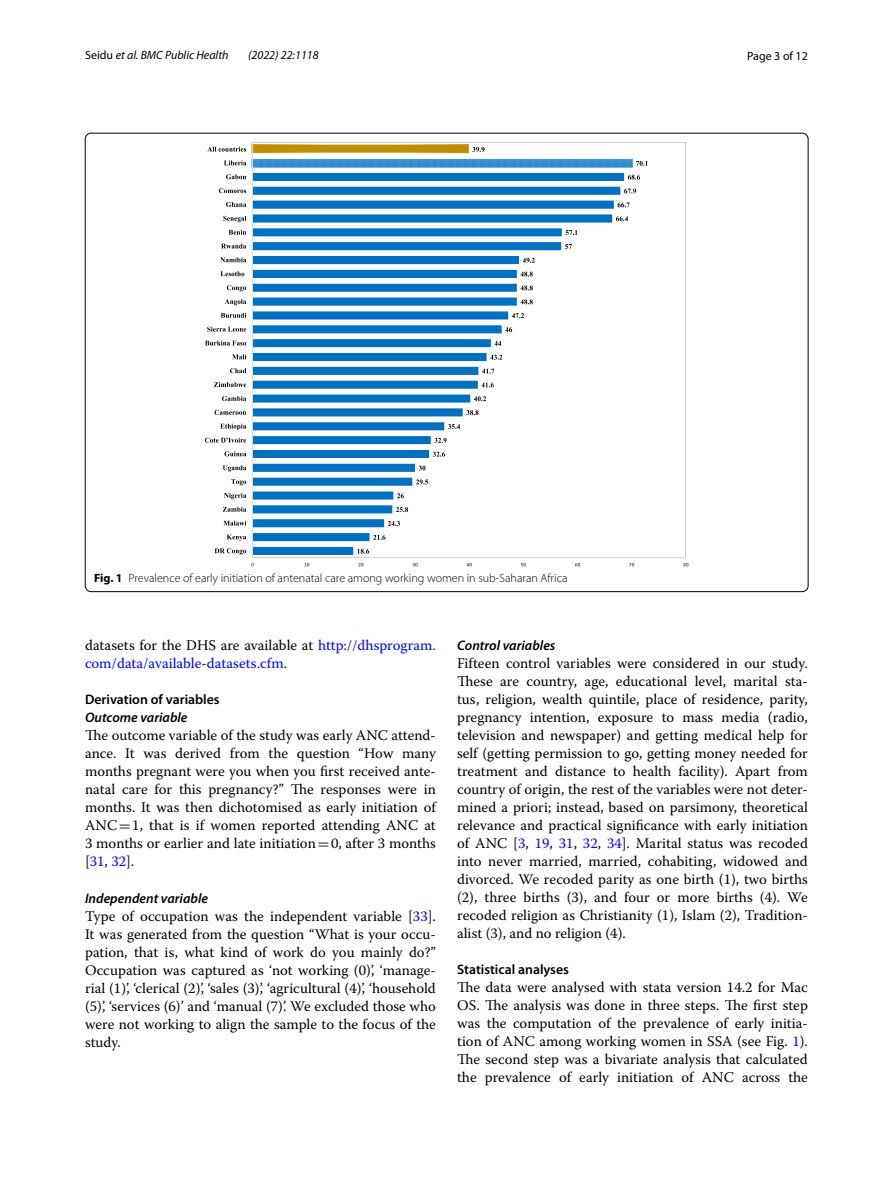
<style>
.page{position:relative;width:893px;height:1187px;background:#fff}
.page>*{position:absolute;margin:0;border:0;box-sizing:border-box;transform-origin:0 0}
.t1{font:14.7px/18px "Warnock Pro";color:#000;text-align:justify}
.t2{font:14.7px/18px "Warnock Pro";color:#00f}
.t3{font:italic 600 13.8px "Myriad Pro";color:#000}
.t4{font:600 13.8px "Myriad Pro";color:#000}
.t5{font:300 12px "Myriad Pro";color:#000}
.t6{font:italic 12px "Myriad Pro";color:#000}
.t7{font:12px "Myriad Pro";color:#000}
.s1{font-style:normal}
.s2{font-weight:700}
.s3{color:#000}
.s4{font-family:"MTSY"}
.s5{color:#00f}
</style>
<div class="page">
<svg style="left:253px;top:142px;width:433px;height:416px"></svg>
<svg style="left:253px;top:173px;width:371px;height:382px"></svg>
<hr style="left:252px;top:142px;width:1px;height:416px;background:#d9d9d9">
<svg style="left:357px;top:548px;width:12px;height:5px"></svg>
<svg style="left:373px;top:535px;width:12px;height:4px"></svg>
<svg style="left:388px;top:521px;width:12px;height:5px"></svg>
<svg style="left:396px;top:507px;width:12px;height:5px"></svg>
<svg style="left:397px;top:493px;width:7px;height:5px"></svg>
<svg style="left:416px;top:479px;width:12px;height:5px"></svg>
<svg style="left:419px;top:465px;width:6px;height:5px"></svg>
<svg style="left:433px;top:451px;width:12px;height:5px"></svg>
<svg style="left:434px;top:438px;width:13px;height:5px"></svg>
<svg style="left:448px;top:424px;width:12px;height:5px"></svg>
<svg style="left:466px;top:410px;width:13px;height:5px"></svg>
<svg style="left:474px;top:396px;width:12px;height:5px"></svg>
<svg style="left:482px;top:382px;width:12px;height:5px"></svg>
<svg style="left:482px;top:368px;width:12px;height:5px"></svg>
<svg style="left:490px;top:355px;width:12px;height:4px"></svg>
<svg style="left:495px;top:341px;width:6px;height:5px"></svg>
<svg style="left:505px;top:327px;width:7px;height:5px"></svg>
<svg style="left:512px;top:313px;width:12px;height:5px"></svg>
<svg style="left:521px;top:299px;width:12px;height:5px"></svg>
<svg style="left:521px;top:285px;width:12px;height:5px"></svg>
<svg style="left:521px;top:272px;width:12px;height:4px"></svg>
<svg style="left:523px;top:258px;width:12px;height:5px"></svg>
<svg style="left:565px;top:244px;width:7px;height:5px"></svg>
<svg style="left:566px;top:230px;width:11px;height:5px"></svg>
<svg style="left:616px;top:216px;width:12px;height:5px"></svg>
<svg style="left:618px;top:202px;width:12px;height:5px"></svg>
<svg style="left:624px;top:188px;width:12px;height:5px"></svg>
<svg style="left:628px;top:175px;width:12px;height:5px"></svg>
<svg style="left:636px;top:161px;width:12px;height:5px"></svg>
<svg style="left:472px;top:147px;width:12px;height:5px"></svg>
<svg style="left:251px;top:563px;width:437px;height:3px"></svg>
<svg style="left:214px;top:548px;width:32px;height:6px"></svg>
<svg style="left:227px;top:534px;width:19px;height:7px"></svg>
<svg style="left:223px;top:520px;width:23px;height:5px"></svg>
<svg style="left:223px;top:506px;width:23px;height:5px"></svg>
<svg style="left:224px;top:493px;width:22px;height:6px"></svg>
<svg style="left:231px;top:479px;width:15px;height:6px"></svg>
<svg style="left:223px;top:465px;width:23px;height:6px"></svg>
<svg style="left:224px;top:451px;width:22px;height:5px"></svg>
<svg style="left:205px;top:437px;width:41px;height:5px"></svg>
<svg style="left:220px;top:423px;width:26px;height:7px"></svg>
<svg style="left:214px;top:410px;width:32px;height:5px"></svg>
<svg style="left:222px;top:396px;width:24px;height:5px"></svg>
<svg style="left:214px;top:382px;width:32px;height:5px"></svg>
<svg style="left:230px;top:368px;width:16px;height:5px"></svg>
<svg style="left:232px;top:354px;width:14px;height:5px"></svg>
<svg style="left:205px;top:340px;width:41px;height:5px"></svg>
<svg style="left:207px;top:326px;width:39px;height:5px"></svg>
<svg style="left:221px;top:313px;width:25px;height:5px"></svg>
<svg style="left:225px;top:299px;width:21px;height:6px"></svg>
<svg style="left:227px;top:285px;width:19px;height:6px"></svg>
<svg style="left:220px;top:271px;width:24px;height:5px"></svg>
<svg style="left:220px;top:257px;width:26px;height:5px"></svg>
<svg style="left:221px;top:244px;width:25px;height:4px"></svg>
<svg style="left:229px;top:230px;width:17px;height:5px"></svg>
<svg style="left:223px;top:216px;width:23px;height:6px"></svg>
<svg style="left:226px;top:202px;width:20px;height:5px"></svg>
<svg style="left:219px;top:188px;width:27px;height:5px"></svg>
<svg style="left:226px;top:174px;width:20px;height:5px"></svg>
<svg style="left:224px;top:160px;width:22px;height:5px"></svg>
<svg style="left:207px;top:147px;width:39px;height:5px"></svg>
<p class="t6" style="left:85px;top:48px;width:145px"><span class="s1">Seidu</span> et al. BMC Public Health</p>
<p class="t6" style="left:248px;top:48px;width:72px">(2022) 22:1118</p>
<p class="t7" style="left:747px;top:48px;width:62px">Page 3 of 12</p>
<p class="t5" style="left:94px;top:571px;width:475px"><span class="s2">Fig. 1</span> Prevalence of early initiation of antenatal care among working women in sub-Saharan Africa</p>
<p class="t2" style="left:85px;top:636px;width:352px"><span class="s3">datasets for the DHS are available at</span> http://dhsprogram. com/data/available-datasets.cfm<span class="s3">.</span></p>
<p class="t4" style="left:85px;top:691px;width:136px">Derivation of variables</p>
<p class="t3" style="left:85px;top:709px;width:104px">Outcome variable</p>
<p class="t1" style="left:85px;top:726px;width:352px">The outcome variable of the study was early ANC attend&shy;ance. It was derived from the question “How many months pregnant were you when you first received ante&shy;natal care for this pregnancy?” The responses were in months. It was then dichotomised as early initiation of ANC<span class="s4">=</span>1, that is if women reported attending ANC at 3 months or earlier and late initiation<span class="s4">=</span>0, after 3 months [<span class="s5">31</span>, <span class="s5">32</span>].</p>
<p class="t3" style="left:85px;top:889px;width:125px">Independent variable</p>
<p class="t1" style="left:85px;top:906px;width:352px">Type of occupation was the independent variable [<span class="s5">33</span>].<br>It was generated from the question “What is your occu&shy;pation, that is, what kind of work do you mainly do?” Occupation was captured as ‘not working (0)’, ‘manage&shy;rial (1)’, ‘clerical (2)’, ‘sales (3)’, ‘agricultural (4)’, ‘household (5)’, ‘services (6)’ and ‘manual (7)’. We excluded those who were not working to align the sample to the focus of the study.</p>
<p class="t3" style="left:457px;top:636px;width:100px">Control variables</p>
<p class="t1" style="left:457px;top:653px;width:352px">Fifteen control variables were considered in our study.<br>These are country, age, educational level, marital sta&shy;tus, religion, wealth quintile, place of residence, parity, pregnancy intention, exposure to mass media (radio, television and newspaper) and getting medical help for self (getting permission to go, getting money needed for treatment and distance to health facility). Apart from country of origin, the rest of the variables were not deter&shy;mined a priori; instead, based on parsimony, theoretical relevance and practical significance with early initiation of ANC [<span class="s5">3</span>, <span class="s5">19</span>, <span class="s5">31</span>, <span class="s5">32</span>, <span class="s5">34</span>]. Marital status was recoded into never married, married, cohabiting, widowed and divorced. We recoded parity as one birth (1), two births (2), three births (3), and four or more births (4). We recoded religion as Christianity (1), Islam (2), Tradition&shy;alist (3), and no religion (4).</p>
<p class="t4" style="left:457px;top:960px;width:113px">Statistical analyses</p>
<p class="t1" style="left:457px;top:977px;width:352px">The data were analysed with stata version 14.2 for Mac OS. The analysis was done in three steps. The first step was the computation of the prevalence of early initia&shy;tion of ANC among working women in SSA (see Fig. <span class="s5">1</span>).<br>The second step was a bivariate analysis that calculated the prevalence of early initiation of ANC across the</p>
</div>
